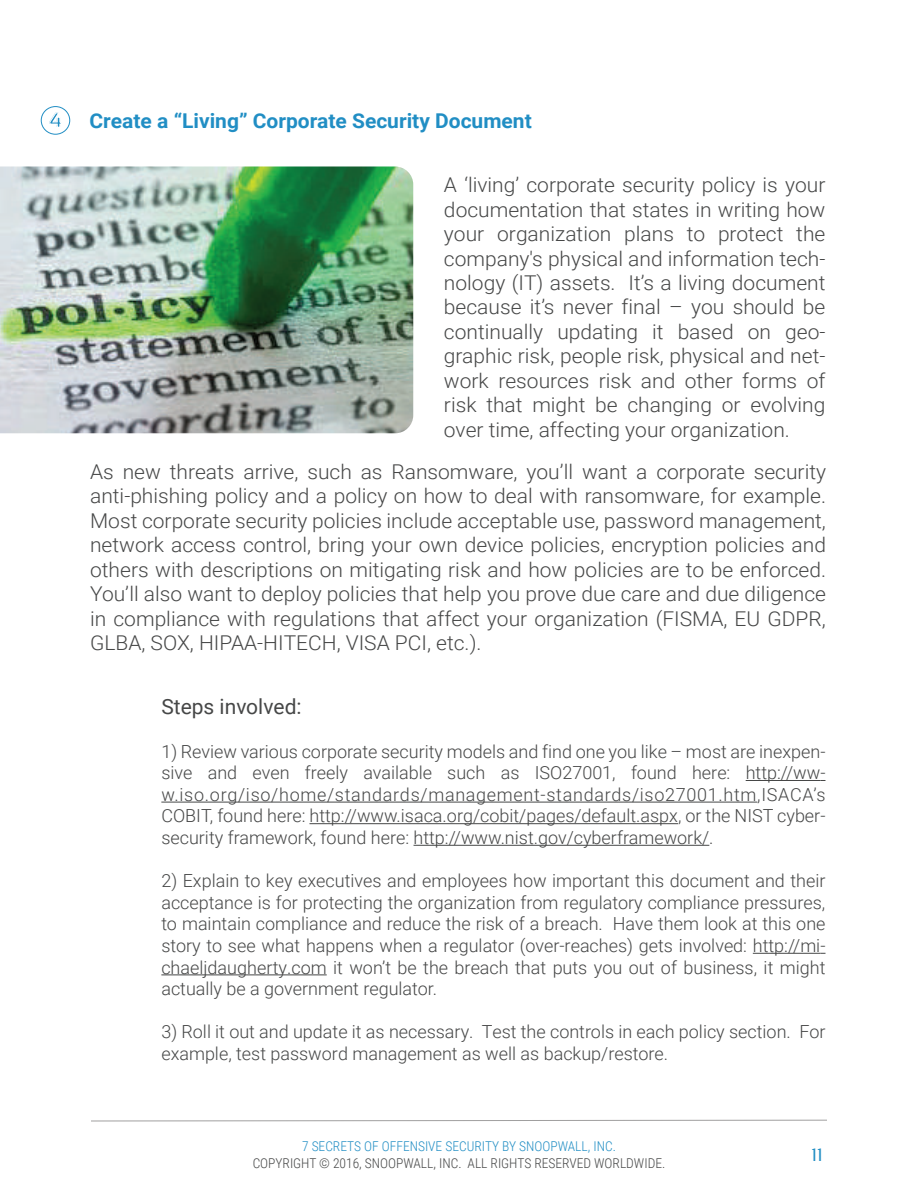
<style>
.page{position:relative;width:918px;height:1188px;background:#fff}
.page>*{position:absolute;margin:0;border:0;box-sizing:border-box;transform-origin:0 0}
.t1{font:21px "Roboto";color:#464747}
.t2{font:300 20.4px/24.5px "Roboto";color:#464747;text-align:justify}
.t3{font:700 20.4px "Roboto";color:#218ec4}
.t4{font:700 20.4px "Sansation";color:#218ec4}
.t5{font:300 18px/21.6px "Roboto";color:#464747;text-align:justify}
.t6{font:18px "Sansation";color:#218ec4}
.t7{font:300 13.5px "Roboto Condensed";color:#464747}
.t8{font:300 13.5px "Roboto Condensed";color:#218ec4}
</style>
<div class="page">
<hr style="left:746px;top:780px;width:74px;height:1px;background:#464747">
<hr style="left:161px;top:802px;width:596px;height:1px;background:#464747">
<hr style="left:309px;top:823px;width:369px;height:1px;background:#464747">
<hr style="left:414px;top:845px;width:295px;height:1px;background:#464747">
<hr style="left:753px;top:953px;width:67px;height:1px;background:#464747">
<hr style="left:161px;top:974px;width:166px;height:1px;background:#464747">
<svg style="left:91px;top:1120px;width:736px;height:1px"></svg>
<div style="left:41px;top:106px;width:29px;height:28px;border:1px solid #218ec4;border-radius:50%"></div>
<img style="left:0;top:166px;width:413px;height:267px">
<p class="t4" style="left:49px;top:109px;width:14px">4</p>
<p class="t3" style="left:89px;top:106px;width:444px">Create a “Living” Corporate Security Document</p>
<p class="t2" style="left:444px;top:172px;width:383px">A ‘living’ corporate security policy is your documentation that states in writing how your organization plans to protect the company's physical and information tech&shy;nology (IT) assets. It’s a living document because it’s never final – you should be continually updating it based on geo&shy;graphic risk, people risk, physical and net&shy;work resources risk and other forms of risk that might be changing or evolving over time, affecting your organization.</p>
<p class="t2" style="left:90px;top:459px;width:738px">As new threats arrive, such as Ransomware, you’ll want a corporate security anti-phishing policy and a policy on how to deal with ransomware, for example.<br>Most corporate security policies include acceptable use, password management, network access control, bring your own device policies, encryption policies and others with descriptions on mitigating risk and how policies are to be enforced.<br>You’ll also want to deploy policies that help you prove due care and due diligence in compliance with regulations that affect your organization (FISMA, EU GDPR, GLBA, SOX, HIPAA-HITECH, VISA PCI, etc.).</p>
<p class="t1" style="left:161px;top:692px;width:142px">Steps involved:</p>
<p class="t5" style="left:161px;top:740px;width:666px">1) Review various corporate security models and find one you like – most are inexpen&shy;sive and even freely available such as ISO27001, found here: http://ww&shy;w.iso.org/iso/home/standards/management-standards/iso27001.htm,ISACA’s COBIT, found here: http://www.isaca.org/cobit/pages/default.aspx, or the NIST cyber&shy;security framework, found here: http://www.nist.gov/cyberframework/.</p>
<p class="t5" style="left:161px;top:869px;width:666px">2) Explain to key executives and employees how important this document and their acceptance is for protecting the organization from regulatory compliance pressures, to maintain compliance and reduce the risk of a breach. Have them look at this one story to see what happens when a regulator (over-reaches) gets involved: http://mi&shy;chaeljdaugherty.com it won’t be the breach that puts you out of business, it might actually be a government regulator.</p>
<p class="t5" style="left:161px;top:1021px;width:666px">3) Roll it out and update it as necessary. Test the controls in each policy section. For example, test password management as well as backup/restore.</p>
<p class="t8" style="left:302px;top:1137px;width:315px">7 SECRETS OF OFFENSIVE SECURITY BY SNOOPWALL, INC.</p>
<p class="t7" style="left:253px;top:1153px;width:414px">COPYRIGHT © 2016, SNOOPWALL, INC. ALL RIGHTS RESERVED WORLDWIDE.</p>
<p class="t6" style="left:811px;top:1144px;width:13px">11</p>
</div>
